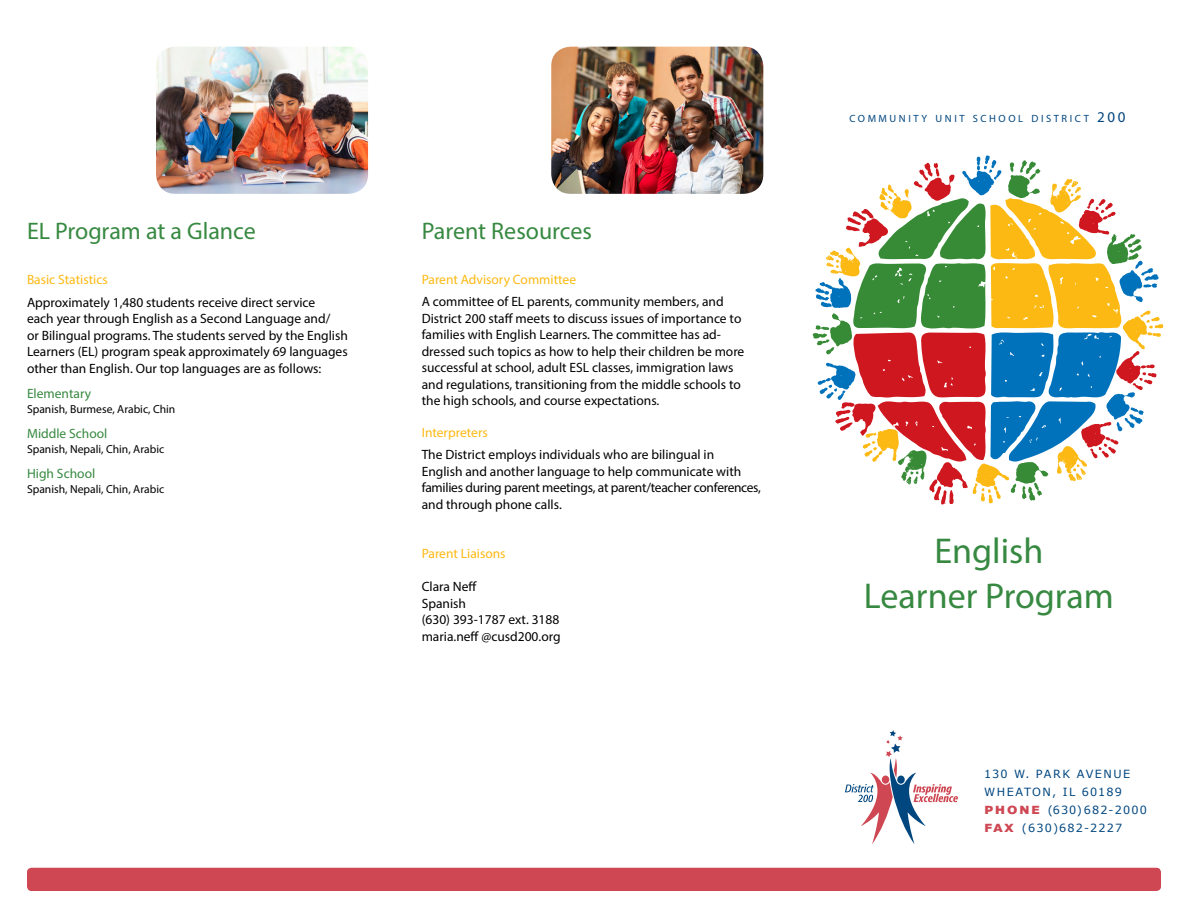
<style>
.page{position:relative;width:1188px;height:918px;background:#fff}
.page>*{position:absolute;margin:0;border:0;box-sizing:border-box;transform-origin:0 0}
.t1{font:36px/45px "Myriad Pro";color:#378941;text-align:center}
.t2{font:24px "Myriad Pro";color:#378941}
.t3{font:13.5px/16.5px "Myriad Pro";color:#000}
.t4{font:13.5px "Myriad Pro";color:#fdb913}
.t5{font:13.5px "Myriad Pro";color:#378941}
.t6{font:11.7px "Myriad Pro";color:#000}
.t7{font:11.25px/18px "Verdana";letter-spacing:.1em;color:#00467f}
.t8{font:10.5px "Myriad Pro";letter-spacing:.245em;color:#00467f}
.s1{font-size:15px}
.s2{font-weight:700;font-size:15px;color:#ce4753}
</style>
<div class="page">
<svg style="left:845px;top:730px;width:113px;height:114px"></svg>
<svg style="left:813px;top:155px;width:350px;height:350px"></svg>
<div style="left:27px;top:868px;width:1134px;height:23px;background:#ce4753;border-radius:4px"></div>
<img style="left:551px;top:47px;width:212px;height:147px">
<img style="left:156px;top:47px;width:212px;height:147px">
<h2 class="t2" style="left:27px;top:216px;width:230px">EL Program at a Glance</h2>
<p class="t4" style="left:27px;top:271px;width:82px">Basic Statistics</p>
<p class="t3" style="left:27px;top:294px;width:322px">Approximately 1,480 students receive direct service<br>each year through English as a Second Language and/<br>or Bilingual programs. The students served by the English Learners (EL) program speak approximately 69 languages other than English. Our top languages are as follows:</p>
<p class="t5" style="left:27px;top:385px;width:66px">Elementary</p>
<p class="t6" style="left:27px;top:402px;width:150px">Spanish, Burmese, Arabic, Chin</p>
<p class="t5" style="left:27px;top:425px;width:82px">Middle School</p>
<p class="t6" style="left:27px;top:442px;width:139px">Spanish, Nepali, Chin, Arabic</p>
<p class="t5" style="left:27px;top:466px;width:70px">High School</p>
<p class="t6" style="left:27px;top:482px;width:139px">Spanish, Nepali, Chin, Arabic</p>
<h2 class="t2" style="left:422px;top:216px;width:172px">Parent Resources</h2>
<p class="t4" style="left:422px;top:271px;width:156px">Parent Advisory Committee</p>
<p class="t3" style="left:422px;top:293px;width:324px">A committee of EL parents, community members, and District 200 staff meets to discuss issues of importance to families with English Learners. The committee has ad&shy;dressed such topics as how to help their children be more successful at school, adult ESL classes, immigration laws and regulations, transitioning from the middle schools to the high schools, and course expectations.</p>
<p class="t4" style="left:422px;top:424px;width:68px">Interpreters</p>
<p class="t3" style="left:422px;top:446px;width:341px">The District employs individuals who are bilingual in<br>English and another language to help communicate with families during parent meetings, at parent/teacher conferences, and through phone calls.</p>
<p class="t4" style="left:422px;top:545px;width:85px">Parent Liaisons</p>
<p class="t3" style="left:422px;top:578px;width:140px">Clara Neff<br>Spanish<br>(630) 393-1787 ext. 3188 maria.neff @cusd200.org</p>
<p class="t8" style="left:849px;top:112px;width:277px">COMMUNITY UNIT SCHOOL DISTRICT <span class="s1">200</span></p>
<h1 class="t1" style="left:864px;top:527px;width:251px">English<br>Learner Program</h1>
<p class="t7" style="left:984px;top:765px;width:164px">130 W. PARK AVENUE<br>WHEATON, IL 60189 <span class="s2">phone</span> (630)682-2000 <span class="s2">fax</span> (630)682-2227</p>
</div>
